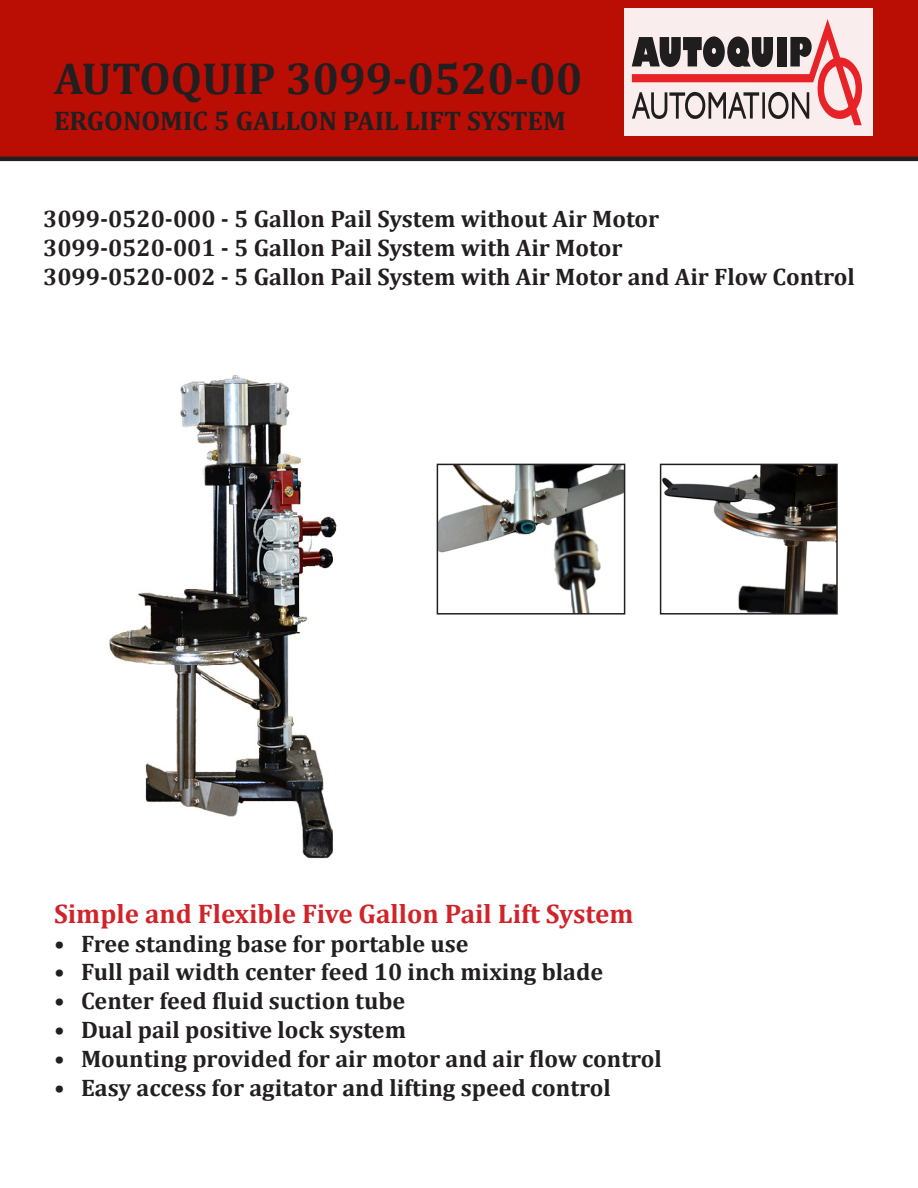
<style>
.page{position:relative;width:918px;height:1188px;background:#fff}
.page>*{position:absolute;margin:0;border:0;box-sizing:border-box;transform-origin:0 0}
.t1{font:700 45px "Cambria";color:#231f20}
.t2{font:700 27px "Cambria";color:#d1232a}
.t3{font:700 27px "Cambria";color:#231f20}
.t4{font:700 24px "Cambria";color:#231f20}
</style>
<div class="page">
<div style="left:0;top:0;width:918px;height:168px;background:#fff;opacity:.45"></div>
<div style="left:0;top:0;width:918px;height:158px;background:#ba0e05"></div>
<hr style="left:0;top:157px;width:918px;height:4px;background:#231f20">
<div style="left:625px;top:8px;width:248px;height:128px;background:#faeded"></div>
<svg style="left:632px;top:19px;width:230px;height:106px"></svg>
<img style="left:440px;top:467px;width:182px;height:145px">
<div style="left:437px;top:464px;width:188px;height:151px;border:2px solid #231f20"></div>
<img style="left:663px;top:467px;width:172px;height:145px">
<div style="left:660px;top:464px;width:178px;height:151px;border:2px solid #231f20"></div>
<img style="left:109px;top:375px;width:228px;height:484px">
<p class="t1" style="left:54px;top:47px;width:530px">AUTOQUIP 3099-0520-00</p>
<p class="t3" style="left:54px;top:102px;width:514px">ERGONOMIC 5 GALLON PAIL LIFT SYSTEM</p>
<p class="t4" style="left:43px;top:202px;width:618px">3099-0520-000 - 5 Gallon Pail System without Air Motor</p>
<p class="t4" style="left:43px;top:231px;width:581px">3099-0520-001 - 5 Gallon Pail System with Air Motor</p>
<p class="t4" style="left:43px;top:260px;width:813px">3099-0520-002 - 5 Gallon Pail System with Air Motor and Air Flow Control</p>
<p class="t2" style="left:54px;top:895px;width:581px">Simple and Flexible Five Gallon Pail Lift System</p>
<p class="t4" style="left:54px;top:926px;width:416px">• Free standing base for portable use</p>
<p class="t4" style="left:54px;top:955px;width:551px">• Full pail width center feed 10 inch mixing blade</p>
<p class="t4" style="left:54px;top:984px;width:353px">• Center feed fluid suction tube</p>
<p class="t4" style="left:54px;top:1013px;width:354px">• Dual pail positive lock system</p>
<p class="t4" style="left:54px;top:1042px;width:609px">• Mounting provided for air motor and air flow control</p>
<p class="t4" style="left:54px;top:1070px;width:558px">• Easy access for agitator and lifting speed control</p>
</div>
